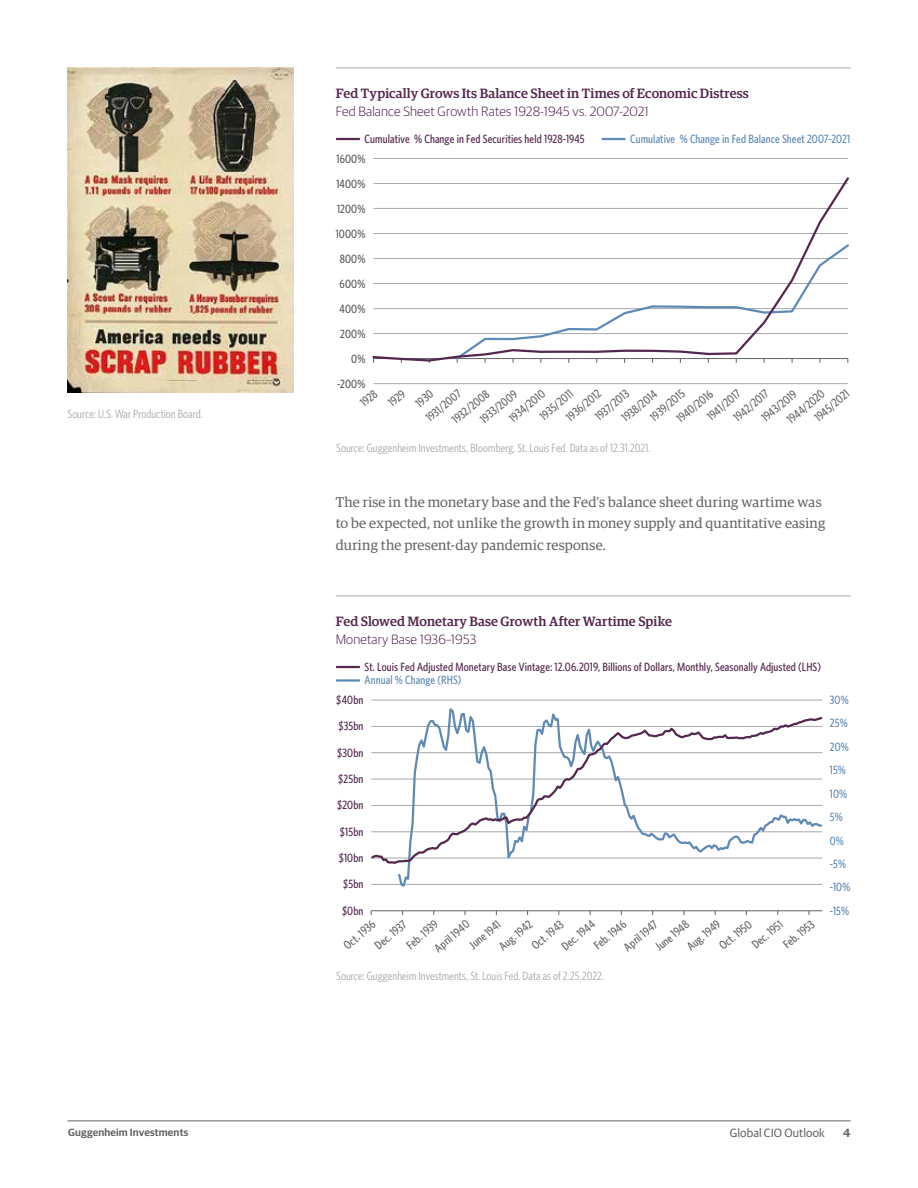
<style>
.page{position:relative;width:918px;height:1188px;background:#fff}
.page>*{position:absolute;margin:0;border:0;box-sizing:border-box;transform-origin:0 0}
.t1{font:14.25px/21.8px "Guardian Egyp";letter-spacing:.015em;color:#636466}
.t2{font:500 13.5px "Guardian Egyp";letter-spacing:.005em;color:#54284f}
.t3{font:300 13.5px "Guardian Sans";letter-spacing:.01em;color:#54284f}
.t4{font:500 12px "Whitney Condensed";color:#636466}
.t5{font:12px "Whitney Condensed";letter-spacing:.005em;color:#a7a9ac}
.t6{font:500 12px "Whitney Condensed";letter-spacing:.01em;color:#54284f}
.t7{font:500 12px "Whitney Condensed";letter-spacing:.01em;color:#5e8ab5}
.t8{font:500 12px "Whitney Condensed";letter-spacing:.015em;color:#595a5a}
.t9{font:500 12px "Whitney Condensed";letter-spacing:.015em;color:#53284f}
.t10{font:500 12px "Whitney Condensed";letter-spacing:.01em;color:#5d8ab4}
.t11{font:12px "Guardian Sans";letter-spacing:.01em;color:#636466}
.t12{font:600 12px "Guardian Sans";color:#636466}
.t13{font:600 10.5px "Guardian Sans";letter-spacing:.015em;color:#636466}
</style>
<div class="page">
<hr style="left:67px;top:1120px;width:783px;height:1px;background:#636466">
<hr style="left:336px;top:138px;width:24px;height:2px;background:#54284f">
<hr style="left:602px;top:138px;width:23px;height:2px;background:#5e8ab5">
<hr style="left:374px;top:158px;width:474px;height:1px;background:#a7a9ac">
<hr style="left:374px;top:383px;width:474px;height:1px;background:#a7a9ac">
<svg style="left:372px;top:177px;width:477px;height:186px"></svg>
<hr style="left:336px;top:68px;width:515px;height:1px;background:#a7a9ac">
<img style="left:68px;top:68px;width:226px;height:325px">
<hr style="left:336px;top:666px;width:24px;height:2px;background:#54284f">
<hr style="left:371px;top:700px;width:451px;height:1px;background:#a7a9ac">
<hr style="left:371px;top:884px;width:451px;height:1px;background:#a7a9ac">
<hr style="left:371px;top:910px;width:451px;height:1px;background:#636466">
<hr style="left:336px;top:679px;width:24px;height:3px;background:#5e8ab5">
<svg style="left:371px;top:715px;width:452px;height:150px"></svg>
<hr style="left:336px;top:596px;width:515px;height:1px;background:#a7a9ac">
<p class="t2" style="left:336px;top:84px;width:415px">Fed Typically Grows Its Balance Sheet in Times of Economic Distress</p>
<p class="t3" style="left:336px;top:102px;width:315px">Fed Balance Sheet Growth Rates 1928-1945 vs. 2007-2021</p>
<p class="t6" style="left:365px;top:131px;width:222px">Cumulative % Change in Fed Securities held 1928-1945</p>
<p class="t7" style="left:630px;top:131px;width:222px">Cumulative % Change in Fed Balance Sheet 2007-2021</p>
<p class="t8" style="left:336px;top:152px;width:30px">1600%</p>
<p class="t8" style="left:336px;top:177px;width:31px">1400%</p>
<p class="t8" style="left:337px;top:202px;width:30px">1200%</p>
<p class="t8" style="left:336px;top:227px;width:31px">1000%</p>
<p class="t8" style="left:340px;top:252px;width:27px">800%</p>
<p class="t8" style="left:340px;top:277px;width:27px">600%</p>
<p class="t8" style="left:340px;top:302px;width:27px">400%</p>
<p class="t8" style="left:340px;top:327px;width:27px">200%</p>
<p class="t5" style="left:68px;top:407px;width:137px">Source: U.S. War Production Board.</p>
<p class="t8" style="left:351px;top:352px;width:16px">0%</p>
<p class="t8" style="left:337px;top:377px;width:30px">-200%</p>
<p class="t4" style="left:673px;top:414px;width:45px;rotate:-40deg">1940/2016</p>
<p class="t4" style="left:619px;top:413px;width:43px;rotate:-40deg">1938/2014</p>
<p class="t4" style="left:449px;top:415px;width:46px;rotate:-40deg">1932/2008</p>
<p class="t4" style="left:563px;top:413px;width:43px;rotate:-40deg">1936/2012</p>
<p class="t4" style="left:357px;top:398px;width:20px;rotate:-40deg">1928</p>
<p class="t4" style="left:412px;top:399px;width:21px;rotate:-40deg">1930</p>
<p class="t4" style="left:592px;top:412px;width:43px;rotate:-40deg">1937/2013</p>
<p class="t4" style="left:758px;top:413px;width:43px;rotate:-40deg">1943/2019</p>
<p class="t4" style="left:477px;top:415px;width:46px;rotate:-40deg">1933/2009</p>
<p class="t4" style="left:385px;top:398px;width:20px;rotate:-40deg">1929</p>
<p class="t4" style="left:506px;top:414px;width:44px;rotate:-40deg">1934/2010</p>
<p class="t4" style="left:784px;top:415px;width:47px;rotate:-40deg">1944/2020</p>
<p class="t4" style="left:704px;top:412px;width:41px;rotate:-40deg">1941/2017</p>
<p class="t4" style="left:730px;top:413px;width:43px;rotate:-40deg">1942/2017</p>
<p class="t4" style="left:423px;top:414px;width:44px;rotate:-40deg">1931/2007</p>
<p class="t4" style="left:647px;top:413px;width:43px;rotate:-40deg">1939/2015</p>
<p class="t4" style="left:811px;top:413px;width:43px;rotate:-40deg">1945/2021</p>
<p class="t4" style="left:537px;top:412px;width:41px;rotate:-40deg">1935/2011</p>
<p class="t5" style="left:336px;top:441px;width:316px">Source: Guggenheim Investments, Bloomberg, St. Louis Fed. Data as of 12.31.2021.</p>
<p class="t1" style="left:336px;top:490px;width:491px">The rise in the monetary base and the Fed’s balance sheet during wartime was to be expected, not unlike the growth in money supply and quantitative easing during the present-day pandemic response.</p>
<p class="t2" style="left:336px;top:612px;width:338px">Fed Slowed Monetary Base Growth After Wartime Spike</p>
<p class="t3" style="left:336px;top:630px;width:142px">Monetary Base 1936–1953</p>
<p class="t6" style="left:365px;top:659px;width:458px">St. Louis Fed Adjusted Monetary Base Vintage: 12.06.2019, Billions of Dollars, Monthly, Seasonally Adjusted (LHS)</p>
<p class="t7" style="left:365px;top:673px;width:98px">Annual % Change (RHS)</p>
<p class="t9" style="left:336px;top:692px;width:29px">$40bn</p>
<p class="t9" style="left:338px;top:719px;width:27px">$35bn</p>
<p class="t9" style="left:337px;top:745px;width:28px">$30bn</p>
<p class="t9" style="left:338px;top:771px;width:27px">$25bn</p>
<p class="t9" style="left:337px;top:798px;width:28px">$20bn</p>
<p class="t9" style="left:340px;top:824px;width:25px">$15bn</p>
<p class="t9" style="left:339px;top:851px;width:26px">$10bn</p>
<p class="t9" style="left:343px;top:877px;width:22px">$5bn</p>
<p class="t9" style="left:342px;top:903px;width:23px">$0bn</p>
<p class="t4" style="left:340px;top:941px;width:39px;rotate:-40deg">Oct. 1936</p>
<p class="t4" style="left:558px;top:942px;width:42px;rotate:-40deg">Dec. 1944</p>
<p class="t4" style="left:591px;top:941px;width:40px;rotate:-40deg">Feb. 1946</p>
<p class="t4" style="left:496px;top:942px;width:41px;rotate:-40deg">Aug. 1942</p>
<p class="t4" style="left:652px;top:942px;width:42px;rotate:-40deg">June 1948</p>
<p class="t4" style="left:716px;top:942px;width:40px;rotate:-40deg">Oct. 1950</p>
<p class="t4" style="left:749px;top:940px;width:38px;rotate:-40deg">Dec. 1951</p>
<p class="t4" style="left:780px;top:941px;width:40px;rotate:-40deg">Feb. 1953</p>
<p class="t4" style="left:528px;top:941px;width:41px;rotate:-40deg">Oct. 1943</p>
<p class="t4" style="left:372px;top:941px;width:41px;rotate:-40deg">Dec. 1937</p>
<p class="t4" style="left:403px;top:941px;width:39px;rotate:-40deg">Feb. 1939</p>
<p class="t4" style="left:431px;top:944px;width:43px;rotate:-40deg">April 1940</p>
<p class="t4" style="left:684px;top:942px;width:41px;rotate:-40deg">Aug. 1949</p>
<p class="t4" style="left:621px;top:943px;width:43px;rotate:-40deg">April 1947</p>
<p class="t4" style="left:466px;top:941px;width:39px;rotate:-40deg">June 1941</p>
<p class="t5" style="left:336px;top:969px;width:269px">Source: Guggenheim Investments, St. Louis Fed. Data as of 2.25.2022.</p>
<p class="t10" style="left:830px;top:692px;width:20px">30%</p>
<p class="t10" style="left:830px;top:716px;width:19px">25%</p>
<p class="t10" style="left:830px;top:739px;width:20px">20%</p>
<p class="t10" style="left:830px;top:763px;width:18px">15%</p>
<p class="t10" style="left:830px;top:786px;width:19px">10%</p>
<p class="t10" style="left:830px;top:810px;width:14px">5%</p>
<p class="t10" style="left:830px;top:833px;width:16px">0%</p>
<p class="t10" style="left:830px;top:856px;width:18px">-5%</p>
<p class="t10" style="left:830px;top:880px;width:22px">-10%</p>
<p class="t10" style="left:830px;top:903px;width:21px">-15%</p>
<p class="t13" style="left:68px;top:1125px;width:122px">Guggenheim Investments</p>
<p class="t11" style="left:730px;top:1125px;width:97px">Global CIO Outlook</p>
<p class="t12" style="left:843px;top:1124px;width:9px">4</p>
</div>
